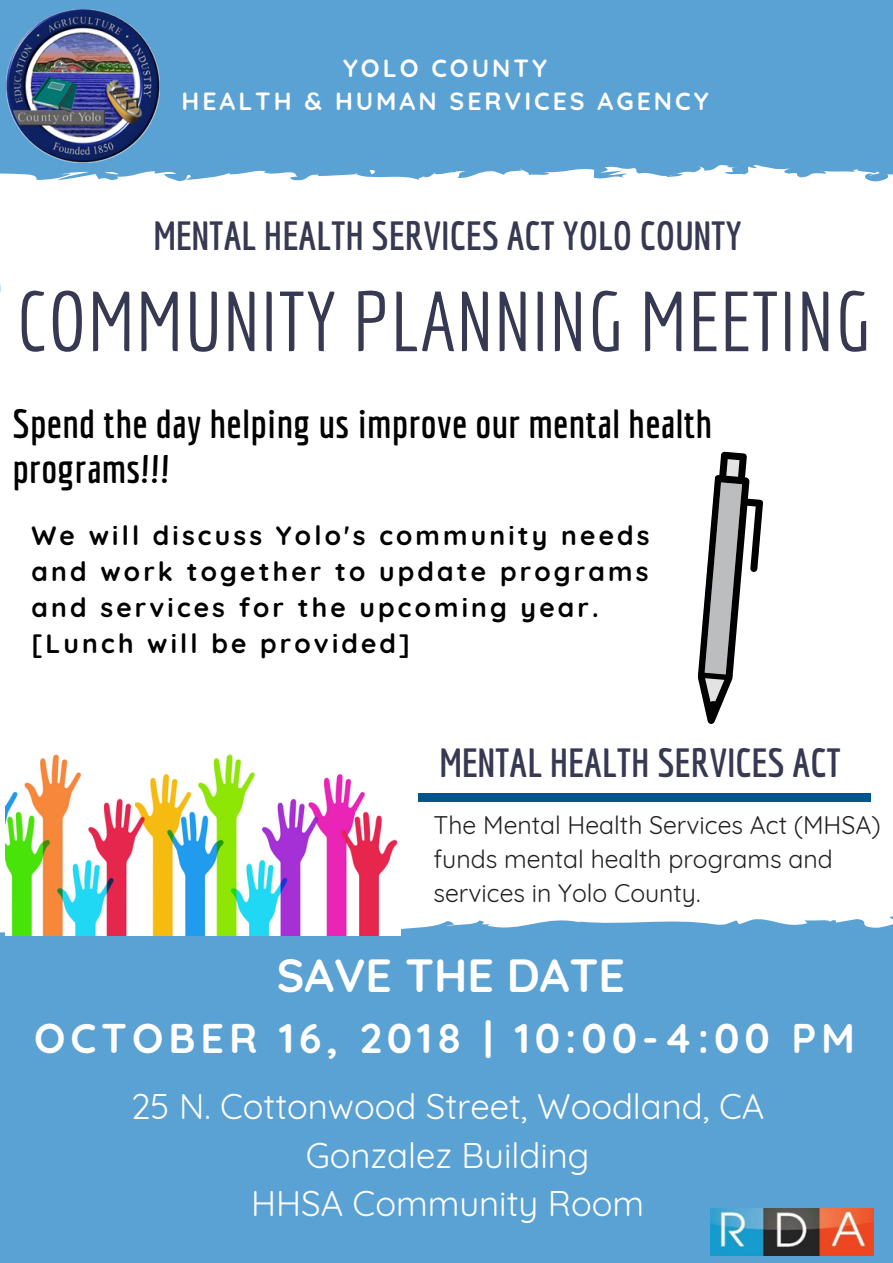
<style>
.page{position:relative;width:893px;height:1263px;background:#5aa1d4}
.page>*{position:absolute;margin:0;border:0;box-sizing:border-box;transform-origin:0 0}
.t1{font:82.8px "Economica";color:#373953}
.t2{font:700 46.35px "Quicksand";color:#fff}
.t3{font:700 41.4px "Quicksand";letter-spacing:.12em;color:#fff}
.t4{font:700 39.75px "Economica";color:#373953}
.t5{font:700 39.75px/45px "Economica";letter-spacing:.01em;color:#000}
.t6{font:34.8px/48.4px "Quicksand";color:#fff;text-align:center}
.t7{font:700 26.55px/36px "Quicksand";letter-spacing:.12em;color:#000}
.t8{font:24.9px/33.8px "Quicksand";color:#222}
.t9{font:700 24.9px/33.8px "Quicksand";letter-spacing:.12em;color:#fff;text-align:center}
</style>
<div class="page">
<div style="left:0;top:164px;width:893px;height:771px;background:#fff"></div>
<svg style="left:370px;top:169px;width:7px;height:5px"></svg>
<svg style="left:105px;top:171px;width:14px;height:4px"></svg>
<img style="left:7px;top:9px;width:153px;height:153px">
<div style="left:418px;top:793px;width:49px;height:9px;background:#00568c"></div>
<div style="left:822px;top:793px;width:49px;height:9px;background:#00568c"></div>
<div style="left:465px;top:793px;width:338px;height:9px;background:#00568c"></div>
<div style="left:802px;top:793px;width:22px;height:9px;background:#00568c"></div>
<svg style="left:694px;top:451px;width:73px;height:274px;background:#b6b6b7"></svg>
<img style="left:710px;top:1208px;width:164px;height:47px">
<img style="left:6px;top:715px;width:395px;height:221px">
<p class="t9" style="left:182px;top:50px;width:528px">YOLO COUNTY<br>HEALTH &amp; HUMAN SERVICES AGENCY</p>
<h3 class="t4" style="left:154px;top:212px;width:589px">MENTAL HEALTH SERVICES ACT YOLO COUNTY</h3>
<h1 class="t1" style="left:16px;top:273px;width:856px">COMMUNITY PLANNING MEETING</h1>
<h3 class="t5" style="left:12px;top:400px;width:701px">Spend the day helping us improve our mental health programs!!!</h3>
<p class="t7" style="left:32px;top:517px;width:620px">We will discuss Yolo's community needs and work together to update programs and services for the upcoming year. [Lunch will be provided]</p>
<h3 class="t4" style="left:440px;top:739px;width:403px">MENTAL HEALTH SERVICES ACT</h3>
<p class="t8" style="left:433px;top:808px;width:449px">The Mental Health Services Act (MHSA) funds mental health programs and services in Yolo County.</p>
<h2 class="t2" style="left:277px;top:946px;width:350px">SAVE THE DATE</h2>
<h3 class="t3" style="left:34px;top:1011px;width:823px">OCTOBER 16, 2018 | 10:00-4:00 PM</h3>
<h3 class="t6" style="left:131px;top:1082px;width:635px">25 N. Cottonwood Street, Woodland, CA<br>Gonzalez Building<br>HHSA Community Room</h3>
</div>
